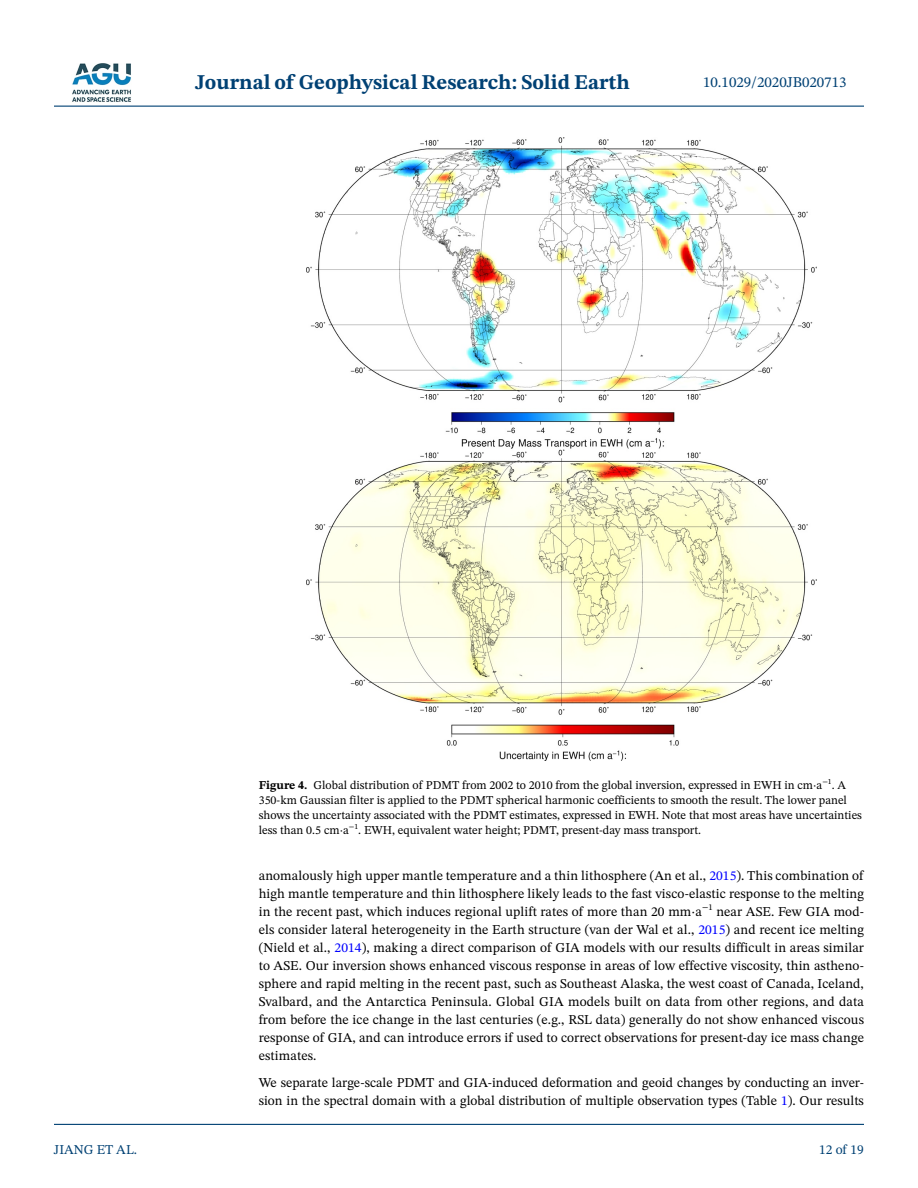
<style>
.page{position:relative;width:918px;height:1188px;background:#fff}
.page>*{position:absolute;margin:0;border:0;box-sizing:border-box;transform-origin:0 0}
.t1{font:700 21px "STIX Two Text";color:#004174}
.t2{font:15px "STIX Two Text";color:#004174}
.t3{font:13.5px/18px "STIX Two Text";color:#000;text-align:justify}
.t4{font:13.5px "STIX Two Text";color:#004174}
.t5{font:12px/15px "STIX Two Text";color:#000}
.t6{font:7.8px "STIX Two Text";color:#000}
.s1{font-weight:700}
.s2{color:#00f}
</style>
<div class="page">
<hr style="left:54px;top:106px;width:810px;height:1px;background:#004174">
<hr style="left:54px;top:1124px;width:810px;height:1px;background:#004174">
<img style="left:72px;top:63px;width:59px;height:39px">
<img style="left:306px;top:137px;width:511px;height:623px">
<h1 class="t1" style="left:195px;top:67px;width:436px">Journal of Geophysical Research: Solid Earth</h1>
<p class="t2" style="left:703px;top:72px;width:145px">10.1029/2020JB020713</p>
<p class="t4" style="left:54px;top:1140px;width:85px">JIANG ET AL.</p>
<p class="t5" style="left:259px;top:778px;width:605px"><span class="s1">Figure 4.</span> Global distribution of PDMT from 2002 to 2010 from the global inversion, expressed in EWH in cm·a<sup>−1</sup>. A 350-km Gaussian filter is applied to the PDMT spherical harmonic coefficients to smooth the result. The lower panel shows the uncertainty associated with the PDMT estimates, expressed in EWH. Note that most areas have uncertainties less than 0.5 cm·a</p>
<p class="t6" style="left:349px;top:820px;width:11px">−1</p>
<p class="t5" style="left:358px;top:823px;width:344px">. EWH, equivalent water height; PDMT, present-day mass transport.</p>
<p class="t3" style="left:259px;top:867px;width:607px">anomalously high upper mantle temperature and a thin lithosphere (An et al., <span class="s2">2015</span>). This combination of high mantle temperature and thin lithosphere likely leads to the fast visco-elastic response to the melting in the recent past, which induces regional uplift rates of more than 20 mm·a<sup>−1</sup> near ASE. Few GIA mod&shy;els consider lateral heterogeneity in the Earth structure (van der Wal et al., <span class="s2">2015</span>) and recent ice melting (Nield et al., <span class="s2">2014</span>), making a direct comparison of GIA models with our results difficult in areas similar to ASE. Our inversion shows enhanced viscous response in areas of low effective viscosity, thin astheno&shy;sphere and rapid melting in the recent past, such as Southeast Alaska, the west coast of Canada, Iceland, Svalbard, and the Antarctica Peninsula. Global GIA models built on data from other regions, and data from before the ice change in the last centuries (e.g., RSL data) generally do not show enhanced viscous response of GIA, and can introduce errors if used to correct observations for present-day ice mass change estimates.</p>
<p class="t3" style="left:259px;top:1074px;width:607px">We separate large-scale PDMT and GIA-induced deformation and geoid changes by conducting an inver&shy;sion in the spectral domain with a global distribution of multiple observation types (Table <span class="s2">1</span>). Our results</p>
<p class="t4" style="left:819px;top:1140px;width:46px">12 of 19</p>
</div>
